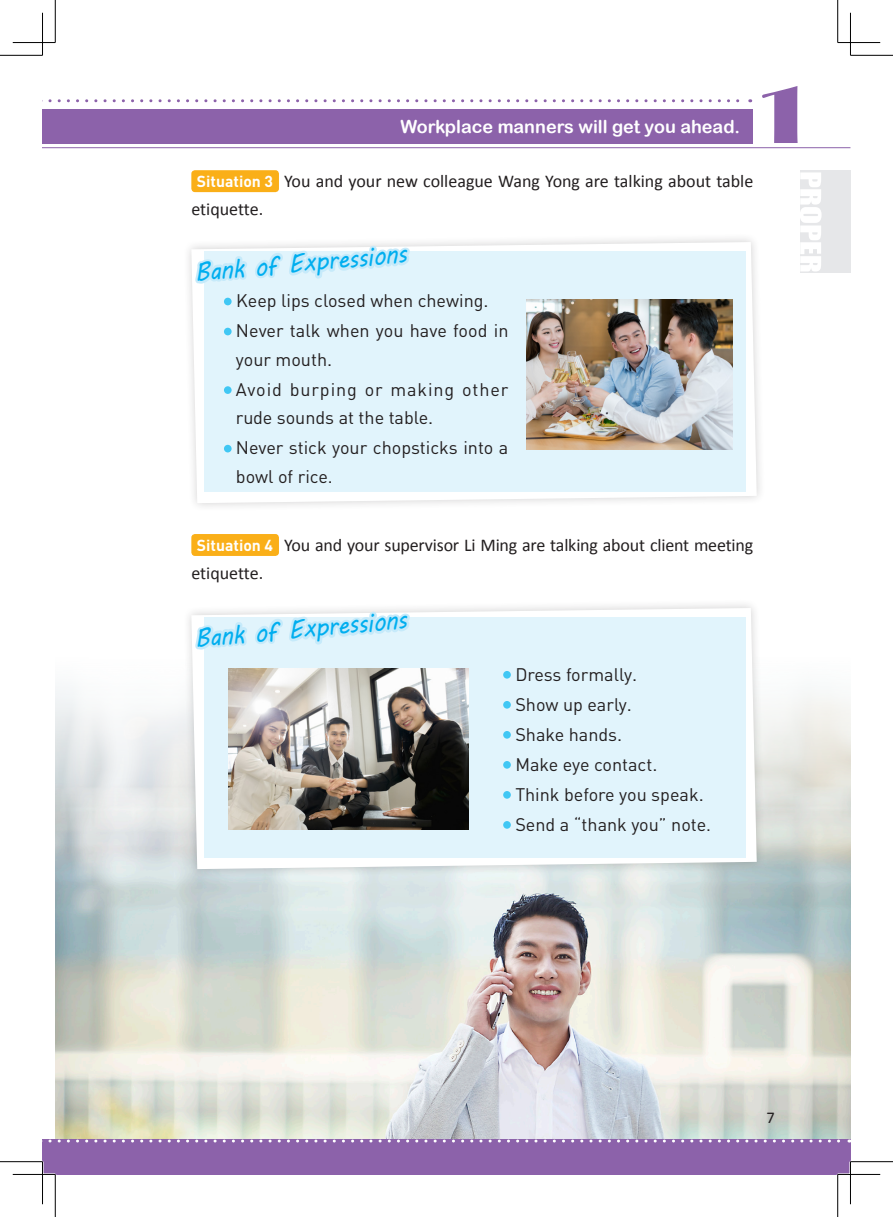
<style>
.page{position:relative;width:893px;height:1217px;background:#fff}
.page>*{position:absolute;margin:0;border:0;box-sizing:border-box;transform-origin:0 0}
.t1{font:78.45px "Broadway BT";color:#8c62aa}
.t2{font:25.95px "MV Boli";color:#00aeef;scale:.91 1}
.颜色框内文{font:18px/28.5px "DINOT";color:#231f20}
.正文{font:18px "Calibri";letter-spacing:-.01em;color:#231f20}
.颜色框内文-2{font:18px/28.5px "DINOT";letter-spacing:.05em;color:#231f20}
.t3{font:18px "Arial Rounded MT Bold";color:#fff}
.Vocabulary{font:16.5px "Calibri";color:#231f20}
.t4{font:700 15.75px "DINOT";color:#fff}
.s1{font-family:"Arial"}
</style>
<div class="page">
<img style="left:55px;top:534px;width:795px;height:604px">
<div style="left:191px;top:170px;width:88px;height:22px;background:#faaf18;border-radius:4px"></div>
<svg style="left:191px;top:241px;width:566px;height:263px"></svg>
<div style="left:205px;top:251px;width:541px;height:240px;background:#e1f4fc"></div>
<svg style="left:188px;top:188px;width:225px;height:178px"></svg>
<div style="left:224px;top:297px;width:8px;height:8px;background:#40c7f4;border-radius:50%"></div>
<div style="left:224px;top:327px;width:8px;height:8px;background:#40c7f4;border-radius:50%"></div>
<div style="left:224px;top:386px;width:8px;height:8px;background:#40c7f4;border-radius:50%"></div>
<div style="left:224px;top:444px;width:8px;height:8px;background:#40c7f4;border-radius:50%"></div>
<img style="left:526px;top:299px;width:207px;height:150px">
<div style="left:182px;top:598px;width:584px;height:279px;background:#231f20;opacity:.2"></div>
<svg style="left:191px;top:607px;width:566px;height:262px"></svg>
<div style="left:205px;top:616px;width:541px;height:241px;background:#e1f4fc"></div>
<svg style="left:185px;top:554px;width:228px;height:177px"></svg>
<img style="left:228px;top:668px;width:241px;height:161px">
<svg style="left:503px;top:670px;width:8px;height:8px"></svg>
<svg style="left:503px;top:700px;width:8px;height:8px"></svg>
<svg style="left:503px;top:730px;width:8px;height:8px"></svg>
<svg style="left:503px;top:760px;width:8px;height:8px"></svg>
<svg style="left:503px;top:790px;width:8px;height:8px"></svg>
<svg style="left:503px;top:820px;width:8px;height:8px"></svg>
<div style="left:191px;top:534px;width:88px;height:22px;background:#faaf18;border-radius:4px"></div>
<div style="left:43px;top:109px;width:709px;height:35px;background:#8c62aa"></div>
<hr style="left:43px;top:147px;width:807px;height:1px;background:#8c62aa">
<svg style="left:48px;top:99px;width:703px;height:3px"></svg>
<div style="left:43px;top:1138px;width:807px;height:36px;background:#8c62aa"></div>
<svg style="left:48px;top:1139px;width:802px;height:3px"></svg>
<div style="left:800px;top:170px;width:50px;height:103px;background:#e6e7e9"></div>
<svg style="left:800px;top:172px;width:22px;height:99px"></svg>
<hr style="left:13px;top:1172px;width:42px;height:3px;background:#fff">
<hr style="left:838px;top:1172px;width:42px;height:3px;background:#fff">
<hr style="left:41px;top:1161px;width:3px;height:42px;background:#fff">
<hr style="left:849px;top:1161px;width:2px;height:42px;background:#fff">
<hr style="left:0;top:55px;width:43px;height:1px;background:#000">
<hr style="left:850px;top:55px;width:43px;height:1px;background:#000">
<hr style="left:0;top:1161px;width:43px;height:1px;background:#000">
<hr style="left:850px;top:1161px;width:43px;height:1px;background:#000">
<hr style="left:55px;top:0;width:1px;height:43px;background:#000">
<hr style="left:55px;top:1174px;width:1px;height:42px;background:#000">
<hr style="left:837px;top:0;width:1px;height:43px;background:#000">
<hr style="left:837px;top:1174px;width:1px;height:42px;background:#000">
<hr style="left:13px;top:42px;width:42px;height:1px;background:#000">
<hr style="left:838px;top:42px;width:42px;height:1px;background:#000">
<hr style="left:13px;top:1173px;width:42px;height:1px;background:#000">
<hr style="left:838px;top:1173px;width:42px;height:1px;background:#000">
<hr style="left:42px;top:13px;width:1px;height:42px;background:#000">
<hr style="left:42px;top:1161px;width:1px;height:42px;background:#000">
<hr style="left:850px;top:13px;width:1px;height:42px;background:#000">
<hr style="left:850px;top:1161px;width:1px;height:42px;background:#000">
<p class="t3" style="left:400px;top:115px;width:341px">Workplace manners will get you ahead.</p>
<h1 class="t1" style="left:757px;top:67px;width:56px">1</h1>
<p class="t4" style="left:197px;top:170px;width:78px">Situation 3</p>
<p class="正文" style="left:284px;top:170px;width:471px">You and your new colleague Wang Yong are talking about table</p>
<p class="正文" style="left:191px;top:198px;width:73px">etiquette.</p>
<p class="t2" style="left:193px;top:254px;width:235px;rotate:-5deg">Bank of Expressions</p>
<p class="颜色框内文" style="left:236px;top:286px;width:254px">Keep lips closed when chewing<span class="s1">.</span></p>
<p class="颜色框内文" style="left:236px;top:316px;width:274px">Never talk when you have food in your mouth<span class="s1">.</span></p>
<p class="颜色框内文-2" style="left:236px;top:374px;width:274px">Avoid burping or making other rude sounds at the table<span class="s1">.</span></p>
<p class="颜色框内文" style="left:236px;top:433px;width:274px">Never stick your chopsticks into a bowl of rice.</p>
<p class="t4" style="left:197px;top:534px;width:78px">Situation 4</p>
<p class="正文" style="left:284px;top:533px;width:471px">You and your supervisor Li Ming are talking about client meeting</p>
<p class="正文" style="left:191px;top:562px;width:73px">etiquette.</p>
<p class="t2" style="left:193px;top:620px;width:235px;rotate:-5deg">Bank of Expressions</p>
<p class="颜色框内文" style="left:515px;top:659px;width:123px">Dress formally<span class="s1">.</span></p>
<p class="颜色框内文" style="left:515px;top:689px;width:118px">Show up early<span class="s1">.</span></p>
<p class="颜色框内文" style="left:515px;top:719px;width:108px">Shake hands<span class="s1">.</span></p>
<p class="颜色框内文" style="left:515px;top:749px;width:144px">Make eye contact<span class="s1">.</span></p>
<p class="颜色框内文" style="left:515px;top:779px;width:190px">Think before you speak<span class="s1">.</span></p>
<p class="颜色框内文" style="left:515px;top:809px;width:197px">Send a “thank you” note.</p>
<p class="Vocabulary" style="left:766px;top:1106px;width:10px">7</p>
</div>
